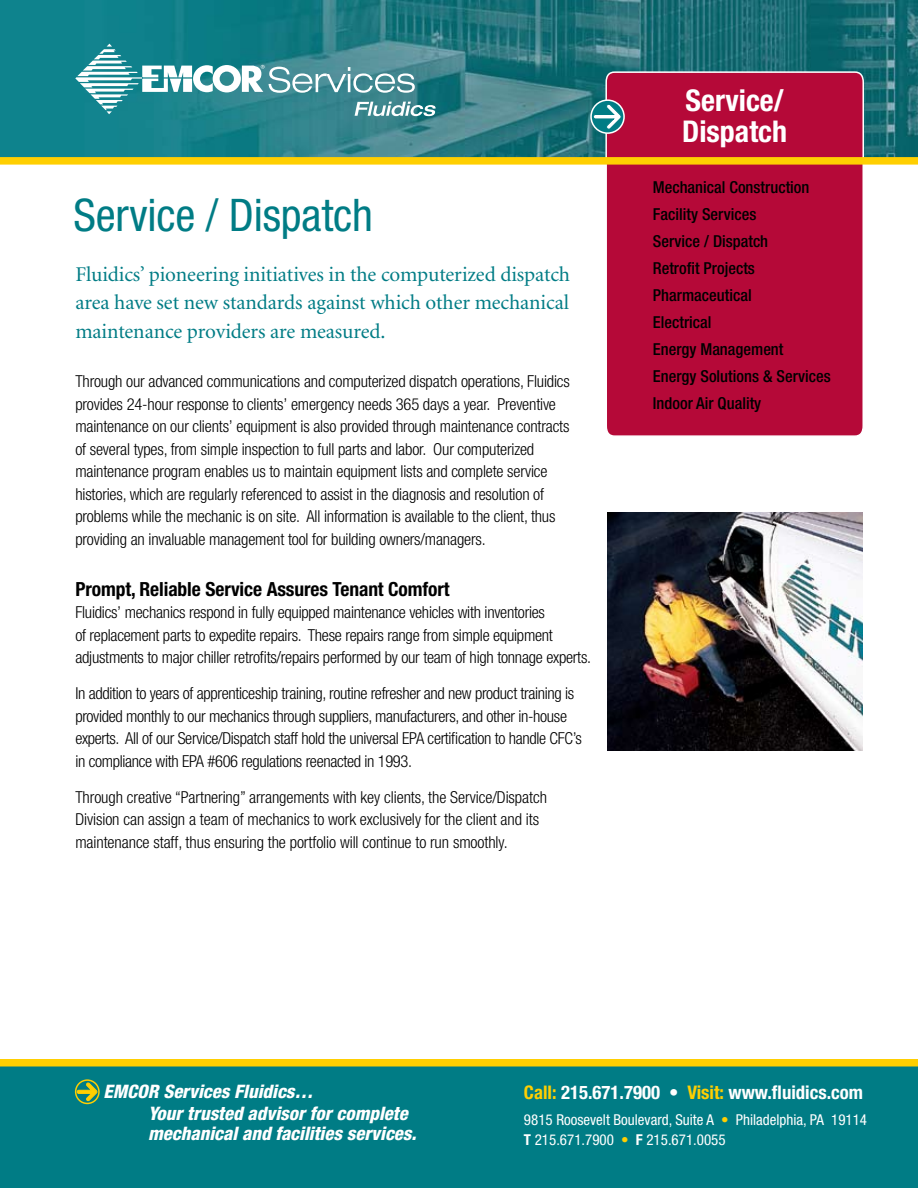
<style>
.page{position:relative;width:918px;height:1188px;background:#fff}
.page>*{position:absolute;margin:0;border:0;box-sizing:border-box;transform-origin:0 0}
.t1{font:condensed 45px "Helvetica Neue";letter-spacing:-.005em;color:#007c85}
.t2{font:700 condensed 30px/31.5px "Helvetica Neue";color:#fff}
.t3{font:21px/28.5px "Minion";letter-spacing:-.005em;color:#007c85;text-align:justify}
.t4{font:700 condensed 19.5px "Helvetica Neue";letter-spacing:-.005em;color:#000}
.t5{font:700 condensed 18.75px "Helvetica Neue";color:#fff}
.t6{font:italic 800 condensed 18.6px/22.4px "Helvetica Neue";color:#fff}
.t7{font:300 condensed 16.5px/22.5px "Helvetica Neue";letter-spacing:-.01em;color:#000}
.t8{font:500 condensed 16.5px/27px "Helvetica Neue";color:#000}
.t9{font:condensed 15px/19.5px "Helvetica Neue";color:#fff}
.s1{color:#ffcf01}
.s2{font-weight:700}
</style>
<div class="page">
<div style="left:0;top:1066px;width:918px;height:122px;background:#007c85"></div>
<div style="left:0;top:1059px;width:918px;height:7px;background:#ffcf01"></div>
<img style="left:0;top:0;width:918px;height:157px">
<div style="left:605px;top:72px;width:260px;height:364px;background:#b50938"></div>
<div style="left:0;top:157px;width:918px;height:8px;background:#ffcf01"></div>
<svg style="left:591px;top:100px;width:33px;height:33px"></svg>
<div style="left:590px;top:99px;width:35px;height:35px;border:2px solid #fff;border-radius:50%"></div>
<svg style="left:593px;top:104px;width:28px;height:26px"></svg>
<img style="left:608px;top:513px;width:255px;height:237px">
<svg style="left:76px;top:1080px;width:23px;height:23px"></svg>
<div style="left:75px;top:1079px;width:25px;height:25px;border:1px solid #ffcf01;border-radius:50%"></div>
<svg style="left:77px;top:1083px;width:20px;height:18px"></svg>
<svg style="left:75px;top:44px;width:361px;height:72px;background:#519ba2"></svg>
<h1 class="t1" style="left:73px;top:189px;width:301px">Service / Dispatch</h1>
<p class="t3" style="left:75px;top:261px;width:496px">Fluidics’ pioneering initiatives in the computerized dispatch area have set new standards against which other mechanical maintenance providers are measured.</p>
<p class="t7" style="left:75px;top:370px;width:496px">Through our advanced communications and computerized dispatch operations, Fluidics provides 24-hour response to clients’ emergency needs 365 days a year. Preventive maintenance on our clients’ equipment is also provided through maintenance contracts of several types, from simple inspection to full parts and labor. Our computerized maintenance program enables us to maintain equipment lists and complete service histories, which are regularly referenced to assist in the diagnosis and resolution of problems while the mechanic is on site. All information is available to the client, thus providing an invaluable management tool for building owners/managers.</p>
<p class="t4" style="left:75px;top:577px;width:376px">Prompt, Reliable Service Assures Tenant Comfort</p>
<p class="t7" style="left:75px;top:601px;width:517px">Fluidics’ mechanics respond in fully equipped maintenance vehicles with inventories<br>of replacement parts to expedite repairs. These repairs range from simple equipment adjustments to major chiller retrofits/repairs performed by our team of high tonnage experts.</p>
<p class="t7" style="left:75px;top:682px;width:508px">In addition to years of apprenticeship training, routine refresher and new product training is provided monthly to our mechanics through suppliers, manufacturers, and other in-house experts. All of our Service/Dispatch staff hold the universal EPA certification to handle CFC’s in compliance with EPA #606 regulations reenacted in 1993.</p>
<p class="t7" style="left:75px;top:786px;width:473px">Through creative “Partnering” arrangements with key clients, the Service/Dispatch<br>Division can assign a team of mechanics to work exclusively for the client and its maintenance staff, thus ensuring the portfolio will continue to run smoothly.</p>
<h2 class="t2" style="left:682px;top:84px;width:106px">Service/<br>Dispatch</h2>
<p class="t8" style="left:653px;top:174px;width:179px">Mechanical Construction<br>Facility Services<br>Service / Dispatch<br>Retrofit Projects<br>Pharmaceutical<br>Electrical<br>Energy Management<br>Energy Solutions &amp; Services<br>Indoor Air Quality</p>
<p class="t6" style="left:148px;top:1080px;width:261px;text-indent:-45px">EMCOR Services Fluidics…<br>Your trusted advisor for complete</p>
<p class="t6" style="left:148px;top:1122px;width:270px">mechanical and facilities services.</p>
<p class="t5" style="left:524px;top:1081px;width:341px"><span class="s1">Call:</span> 215.671.7900 • <span class="s1">Visit:</span> www.fluidics.com</p>
<p class="t9" style="left:524px;top:1110px;width:345px">9815 Roosevelt Boulevard, Suite A <span class="s1">•</span> Philadelphia, PA 19114<br><span class="s2">T</span> 215.671.7900 <span class="s1">•</span> <span class="s2">F</span> 215.671.0055</p>
</div>
